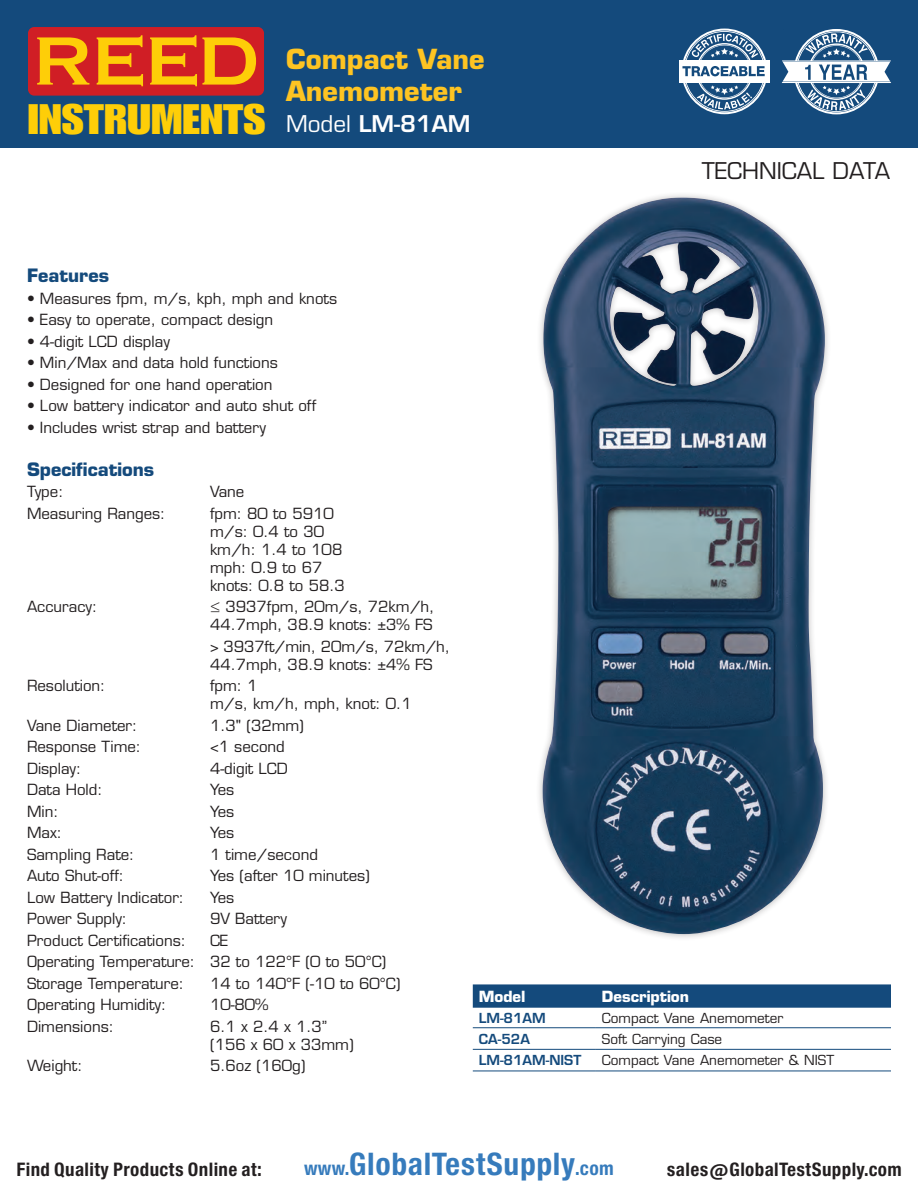
<style>
.page{position:relative;width:918px;height:1188px;background:#fff}
.page>*{position:absolute;margin:0;border:0;box-sizing:border-box;transform-origin:0 0}
.t1{font:41.7px "Impact LT Std";color:#fece08;scale:1.19 1}
.t2{font:29.7px "Europa Gro Nr 2 SBOP Bol Con";letter-spacing:.02em;color:#367bbc}
.t3{font:700 27px/32.4px "Eurostile LT Std";color:#fec422}
.t4{font:22.5px "Eurostile LT Std";color:#231f20}
.t5{font:600 22.5px "Eurostile LT Std";color:#fff}
.t6{font:700 18px "Eurostile LT Std";color:#144a7c}
.t7{font:17.85px "Europa Gro Nr 2 SBOP Bol Con";letter-spacing:.02em;color:#231f20}
.t8{font:15px/18px "Eurostile LT Std";color:#231f20}
.t9{font:700 15px "Eurostile LT Std";color:#fff}
.t10{font:13.5px "Eurostile LT Std";color:#231f20}
.t11{font:600 13.5px "Eurostile LT Std";color:#144a7c}
.s1{font-weight:400}
.s2{font-size:18.3px}
</style>
<div class="page">
<div style="left:0;top:0;width:918px;height:148px;background:#144a7c"></div>
<svg style="left:782px;top:29px;width:109px;height:85px"></svg>
<div style="left:28px;top:27px;width:236px;height:69px;background:#d01e25;border-radius:6px"></div>
<svg style="left:37px;top:37px;width:52px;height:48px"></svg>
<svg style="left:97px;top:35px;width:46px;height:51px"></svg>
<svg style="left:150px;top:35px;width:106px;height:51px"></svg>
<svg style="left:473px;top:984px;width:418px;height:24px;background:#1b4f80"></svg>
<hr style="left:473px;top:1027px;width:123px;height:1px;background:#144a7c">
<hr style="left:596px;top:1027px;width:295px;height:1px;background:#144a7c">
<hr style="left:473px;top:1049px;width:123px;height:1px;background:#144a7c">
<hr style="left:596px;top:1049px;width:295px;height:1px;background:#144a7c">
<hr style="left:473px;top:1071px;width:123px;height:1px;background:#144a7c">
<hr style="left:596px;top:1071px;width:295px;height:1px;background:#144a7c">
<svg style="left:683px;top:83px;width:83px;height:31px"></svg>
<div style="left:679px;top:62px;width:91px;height:19px;background:#fff"></div>
<hr style="left:679px;top:60px;width:91px;height:1px;background:#fff">
<hr style="left:679px;top:82px;width:91px;height:1px;background:#fff">
<svg style="left:682px;top:29px;width:84px;height:47px"></svg>
<img style="left:543px;top:198px;width:282px;height:736px">
<h3 class="t3" style="left:286px;top:43px;width:200px">Compact Vane<br>Anemometer</h3>
<h1 class="t1" style="left:28px;top:95px;width:201px">INSTRUMENTS</h1>
<h3 class="t5" style="left:286px;top:110px;width:186px"><span class="s1">Model</span> LM-81AM</h3>
<h3 class="t4" style="left:702px;top:157px;width:190px">TECHNICAL DATA</h3>
<p class="t6" style="left:27px;top:264px;width:84px">Features</p>
<p class="t8" style="left:27px;top:289px;width:312px">• Measures fpm, m/s, kph, mph and knots</p>
<p class="t8" style="left:27px;top:311px;width:248px">• Easy to operate, compact design</p>
<p class="t8" style="left:27px;top:332px;width:144px">• 4-digit LCD display</p>
<p class="t8" style="left:27px;top:354px;width:252px">• Min/Max and data hold functions</p>
<p class="t8" style="left:27px;top:375px;width:247px">• Designed for one hand operation</p>
<p class="t8" style="left:27px;top:397px;width:291px">• Low battery indicator and auto shut off</p>
<p class="t8" style="left:27px;top:418px;width:240px">• Includes wrist strap and battery</p>
<p class="t6" style="left:27px;top:458px;width:129px">Specifications</p>
<p class="t8" style="left:27px;top:483px;width:38px">Type:</p>
<p class="t8" style="left:210px;top:483px;width:36px">Vane</p>
<p class="t8" style="left:27px;top:504px;width:140px">Measuring Ranges:</p>
<p class="t8" style="left:210px;top:504px;width:136px">fpm: 80 to 5910 m/s: 0.4 to 30 km/h: 1.4 to 108 mph: 0.9 to 67 knots: 0.8 to 58.3</p>
<p class="t8" style="left:27px;top:598px;width:72px">Accuracy:</p>
<p class="t8" style="left:210px;top:598px;width:226px">≤ 3937fpm, 20m/s, 72km/h,<br>44.7mph, 38.9 knots: ±3% FS</p>
<p class="t8" style="left:210px;top:637px;width:241px">&gt; 3937ft/min, 20m/s, 72km/h,<br>44.7mph, 38.9 knots: ±4% FS</p>
<p class="t8" style="left:27px;top:677px;width:80px">Resolution:</p>
<p class="t8" style="left:210px;top:677px;width:203px">fpm: 1<br>m/s, km/h, mph, knot: 0.1</p>
<p class="t8" style="left:27px;top:716px;width:112px">Vane Diameter:</p>
<p class="t8" style="left:210px;top:716px;width:96px">1.3" (32mm)</p>
<p class="t8" style="left:27px;top:738px;width:116px">Response Time:</p>
<p class="t8" style="left:210px;top:738px;width:76px">&lt;1 second</p>
<p class="t8" style="left:27px;top:759px;width:56px">Display:</p>
<p class="t8" style="left:210px;top:759px;width:79px">4-digit LCD</p>
<p class="t8" style="left:27px;top:781px;width:77px">Data Hold:</p>
<p class="t8" style="left:210px;top:781px;width:26px">Yes</p>
<p class="t8" style="left:27px;top:802px;width:33px">Min:</p>
<p class="t8" style="left:210px;top:802px;width:26px">Yes</p>
<p class="t8" style="left:27px;top:824px;width:37px">Max:</p>
<p class="t8" style="left:210px;top:824px;width:26px">Yes</p>
<p class="t8" style="left:27px;top:845px;width:109px">Sampling Rate:</p>
<p class="t8" style="left:210px;top:845px;width:109px">1 time/second</p>
<p class="t8" style="left:27px;top:867px;width:99px">Auto Shut-off:</p>
<p class="t8" style="left:210px;top:867px;width:161px">Yes (after 10 minutes)</p>
<p class="t8" style="left:27px;top:888px;width:159px">Low Battery Indicator:</p>
<p class="t8" style="left:210px;top:888px;width:26px">Yes</p>
<p class="t8" style="left:27px;top:910px;width:102px">Power Supply:</p>
<p class="t8" style="left:210px;top:910px;width:79px">9V Battery</p>
<p class="t8" style="left:27px;top:931px;width:161px">Product Certifications:</p>
<p class="t8" style="left:27px;top:930px;width:361px;line-height:21.5px;text-indent:183px">CE<br>Operating Temperature: 32 to 122°F (0 to 50°C)<br>Storage Temperature:</p>
<p class="t8" style="left:210px;top:974px;width:192px">14 to 140°F (-10 to 60°C)</p>
<p class="t8" style="left:27px;top:996px;width:141px">Operating Humidity:</p>
<p class="t8" style="left:210px;top:996px;width:60px">10-80%</p>
<p class="t8" style="left:27px;top:1017px;width:88px">Dimensions:</p>
<p class="t8" style="left:210px;top:1017px;width:145px">6.1 x 2.4 x 1.3” (156 x 60 x 33mm)</p>
<p class="t8" style="left:27px;top:1057px;width:57px">Weight:</p>
<p class="t8" style="left:210px;top:1057px;width:97px">5.6oz (160g)</p>
<p class="t9" style="left:479px;top:987px;width:48px">Model</p>
<p class="t9" style="left:602px;top:987px;width:89px">Description</p>
<p class="t11" style="left:479px;top:1009px;width:69px">LM-81AM</p>
<p class="t10" style="left:602px;top:1010px;width:183px">Compact Vane Anemometer</p>
<p class="t11" style="left:479px;top:1030px;width:53px">CA-52A</p>
<p class="t10" style="left:602px;top:1031px;width:122px">Soft Carrying Case</p>
<p class="t11" style="left:479px;top:1052px;width:104px">LM-81AM-NIST</p>
<p class="t10" style="left:602px;top:1052px;width:234px">Compact Vane Anemometer &amp; NIST</p>
<p class="t7" style="left:16px;top:1159px;width:247px">Find Quality Products Online at:</p>
<h2 class="t2" style="left:304px;top:1147px;width:311px"><span class="s2">www.</span>GlobalTestSupply<span class="s2">.com</span></h2>
<p class="t7" style="left:667px;top:1159px;width:236px">sales@GlobalTestSupply.com</p>
</div>
